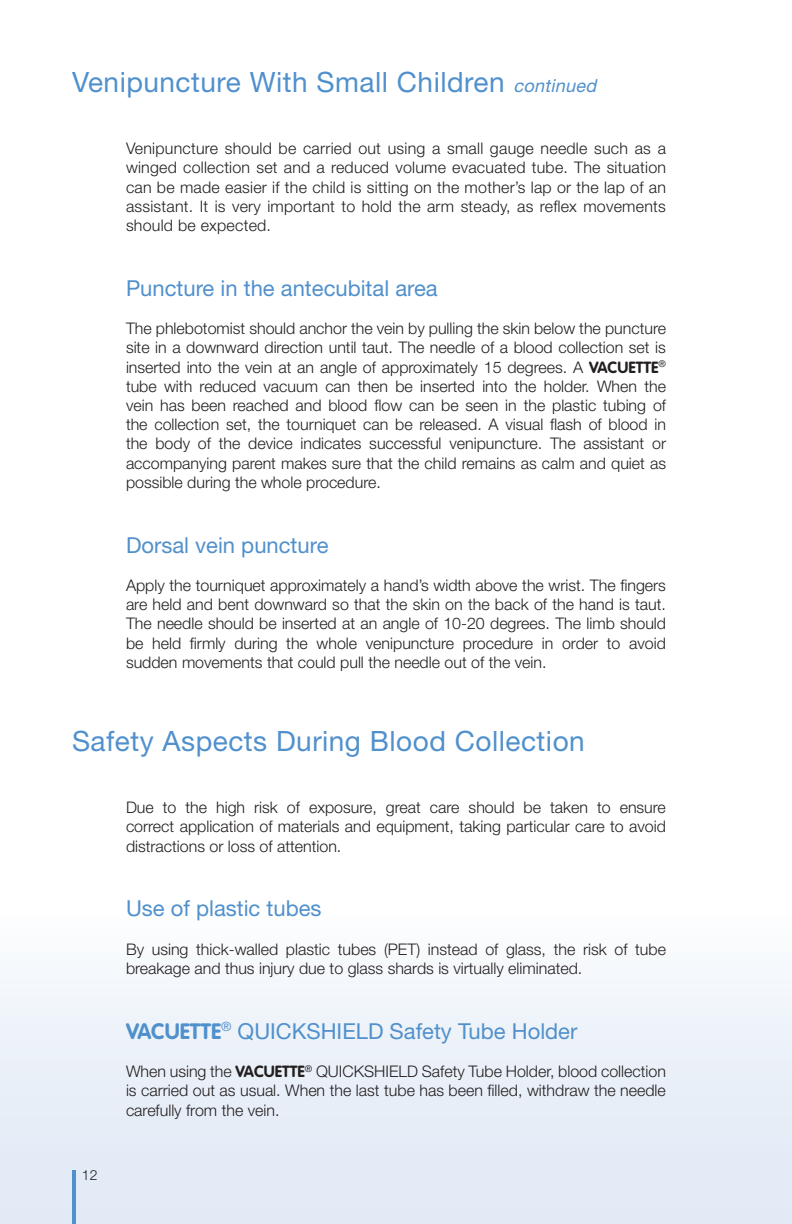
<style>
.page{position:relative;width:792px;height:1224px;background:#fff}
.page>*{position:absolute;margin:0;border:0;box-sizing:border-box;transform-origin:0 0}
.t1{font:28px "Helvetica Neue LT Std";letter-spacing:.02em;color:#5090cc}
.t2{font:22px "Helvetica Neue LT Std";color:#5090cc}
.t3{font:300 16px/19.2px "Helvetica Neue LT Std";color:#231f20;text-align:justify}
.t4{font:300 14px "Helvetica Neue LT Std";color:#231f20}
.s1{font-style:italic;font-size:18px}
.s2{font-family:"VAG Rounded";font-weight:700}
</style>
<div class="page">
<div style="left:0;top:910px;width:792px;height:314px;background:linear-gradient(to bottom,#fbfcfd,#dee7f5)"></div>
<hr style="left:72px;top:1170px;width:4px;height:54px;background:#5090cc">
<p class="t1" style="left:72px;top:65px;width:530px">Venipuncture With Small Children <span class="s1">continued</span></p>
<p class="t3" style="left:126px;top:139px;width:542px">Venipuncture should be carried out using a small gauge needle such as a winged collection set and a reduced volume evacuated tube. The situation can be made easier if the child is sitting on the mother’s lap or the lap of an assistant. It is very important to hold the arm steady, as reflex movements should be expected.</p>
<p class="t2" style="left:126px;top:275px;width:313px">Puncture in the antecubital area</p>
<p class="t3" style="left:126px;top:319px;width:542px">The phlebotomist should anchor the vein by pulling the skin below the puncture site in a downward direction until taut. The needle of a blood collection set is inserted into the vein at an angle of approximately 15 degrees. A <span class="s2">VACUETTE</span><sup>® </sup>tube with reduced vacuum can then be inserted into the holder. When the vein has been reached and blood flow can be seen in the plastic tubing of the collection set, the tourniquet can be released. A visual flash of blood in the body of the device indicates successful venipuncture. The assistant or accompanying parent makes sure that the child remains as calm and quiet as possible during the whole procedure.</p>
<p class="t2" style="left:126px;top:532px;width:204px">Dorsal vein puncture</p>
<p class="t3" style="left:126px;top:575px;width:542px">Apply the tourniquet approximately a hand’s width above the wrist. The fingers are held and bent downward so that the skin on the back of the hand is taut.<br>The needle should be inserted at an angle of 10-20 degrees. The limb should be held firmly during the whole venipuncture procedure in order to avoid sudden movements that could pull the needle out of the vein.</p>
<p class="t1" style="left:72px;top:724px;width:514px">Safety Aspects During Blood Collection</p>
<p class="t3" style="left:126px;top:798px;width:541px">Due to the high risk of exposure, great care should be taken to ensure correct application of materials and equipment, taking particular care to avoid distractions or loss of attention.</p>
<p class="t2" style="left:126px;top:895px;width:197px">Use of plastic tubes</p>
<p class="t3" style="left:126px;top:939px;width:542px">By using thick-walled plastic tubes (PET) instead of glass, the risk of tube breakage and thus injury due to glass shards is virtually eliminated.</p>
<p class="t4" style="left:82px;top:1166px;width:17px">12</p>
<p class="t2" style="left:126px;top:1018px;width:453px"><span class="s2">VACUETTE</span><sup>®</sup> QUICKSHIELD Safety Tube Holder</p>
<p class="t3" style="left:126px;top:1062px;width:542px">When using the <span class="s2">VACUETTE</span><sup>®</sup> QUICKSHIELD Safety Tube Holder, blood collection is carried out as usual. When the last tube has been filled, withdraw the needle carefully from the vein.</p>
</div>
